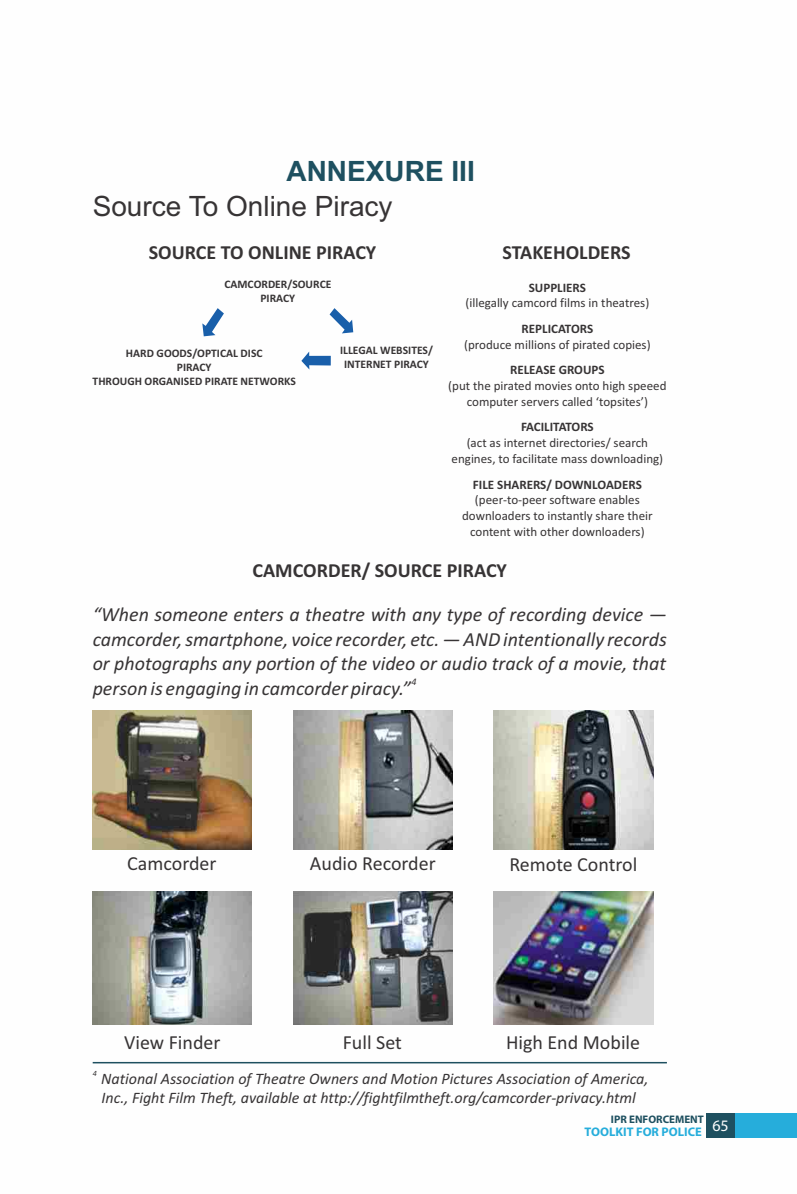
<style>
.page{position:relative;width:797px;height:1194px;background:#fff}
.page>*{position:absolute;margin:0;border:0;box-sizing:border-box;transform-origin:0 0}
.t1{font:28px "Arial";color:#373435}
.t2{font:700 28px "Arial";color:#1e5060}
.t3{font:italic 20px/24.4px "Calibri";color:#373435;text-align:justify}
.t4{font:20px "Calibri";color:#373435}
.t5{font:700 20px "Calibri";color:#373435}
.t6{font:italic 16px/19.6px "Calibri";color:#373435}
.t7{font:16px "Myriad Pro";color:#fefefe}
.t8{font:13px/15.8px "Calibri";color:#373435;text-align:center}
.t9{font:700 13px "Calibri";color:#373435}
.t10{font:700 12.4px "Myriad Pro";color:#26addb}
.t11{font:700 11.6px/14px "Calibri";color:#373435;text-align:center}
.t12{font:700 11px "Myriad Pro";color:#1e5060}
.t13{font:italic 10px "Calibri";color:#373435}
.t14{font:italic 8px "Calibri";color:#373435}
</style>
<div class="page">
<svg style="left:329px;top:308px;width:24px;height:25px"></svg>
<svg style="left:202px;top:308px;width:22px;height:28px"></svg>
<svg style="left:301px;top:351px;width:30px;height:18px"></svg>
<img style="left:93px;top:710px;width:159px;height:139px">
<img style="left:293px;top:710px;width:159px;height:139px">
<img style="left:494px;top:710px;width:159px;height:139px">
<img style="left:93px;top:891px;width:159px;height:133px">
<img style="left:293px;top:891px;width:159px;height:133px">
<img style="left:494px;top:891px;width:159px;height:133px">
<hr style="left:93px;top:1061px;width:574px;height:2px;background:#1e5060">
<div style="left:706px;top:1113px;width:28px;height:24px;background:#1e5060"></div>
<div style="left:736px;top:1113px;width:61px;height:24px;background:#26addb"></div>
<h1 class="t2" style="left:286px;top:160px;width:190px">ANNEXURE III</h1>
<h1 class="t1" style="left:93px;top:195px;width:301px">Source To Online Piracy</h1>
<h2 class="t5" style="left:149px;top:244px;width:229px">SOURCE TO ONLINE PIRACY</h2>
<p class="t11" style="left:224px;top:278px;width:108px">CAMCORDER/SOURCE<br>PIRACY</p>
<h2 class="t5" style="left:502px;top:244px;width:129px">STAKEHOLDERS</h2>
<p class="t9" style="left:529px;top:282px;width:59px">SUPPLIERS</p>
<p class="t8" style="left:465px;top:296px;width:185px">(illegally camcord films in theatres)</p>
<p class="t9" style="left:521px;top:323px;width:73px">REPLICATORS</p>
<p class="t8" style="left:464px;top:337px;width:188px">(produce millions of pirated copies)</p>
<p class="t9" style="left:510px;top:364px;width:96px">RELEASE GROUPS</p>
<p class="t8" style="left:448px;top:379px;width:220px">(put the pirated movies onto high speeed computer servers called ‘topsites’)</p>
<p class="t9" style="left:521px;top:421px;width:74px">FACILITATORS</p>
<p class="t8" style="left:451px;top:436px;width:213px">(act as internet directories/ search engines, to facilitate mass downloading)</p>
<p class="t9" style="left:473px;top:478px;width:170px">FILE SHARERS/ DOWNLOADERS</p>
<p class="t8" style="left:462px;top:493px;width:192px">(peer-to-peer software enables downloaders to instantly share their content with other downloaders)</p>
<h2 class="t5" style="left:253px;top:562px;width:256px">CAMCORDER/ SOURCE PIRACY</h2>
<h2 class="t3" style="left:93px;top:604px;width:575px">“When someone enters a theatre with any type of recording device — camcorder, smartphone, voice recorder, etc. — AND intentionally records or photographs any portion of the video or audio track of a movie, that</h2>
<p class="t13" style="left:411px;top:677px;width:7px">4</p>
<h2 class="t3" style="left:93px;top:677px;width:320px">person is engaging in camcorder piracy.”</h2>
<p class="t11" style="left:340px;top:344px;width:94px">ILLEGAL WEBSITES/<br>INTERNET PIRACY</p>
<p class="t11" style="left:93px;top:347px;width:205px">HARD GOODS/OPTICAL DISC<br>PIRACY<br>THROUGH ORGANISED PIRATE NETWORKS</p>
<h2 class="t4" style="left:127px;top:855px;width:91px">Camcorder</h2>
<h2 class="t4" style="left:310px;top:855px;width:127px">Audio Recorder</h2>
<h2 class="t4" style="left:509px;top:855px;width:129px">Remote Control</h2>
<h2 class="t4" style="left:124px;top:1033px;width:98px">View Finder</h2>
<h2 class="t4" style="left:343px;top:1033px;width:61px">Full Set</h2>
<h2 class="t4" style="left:506px;top:1033px;width:136px">High End Mobile</h2>
<p class="t14" style="left:93px;top:1069px;width:6px">4</p>
<p class="t6" style="left:101px;top:1069px;width:549px">National Association of Theatre Owners and Motion Pictures Association of America,<br>Inc., Fight Film Theft, available at http://fightfilmtheft.org/camcorder-privacy.html</p>
<p class="t12" style="left:611px;top:1114px;width:94px">IPR ENFORCEMENT</p>
<p class="t10" style="left:584px;top:1125px;width:119px">TOOLKIT FOR POLICE</p>
<p class="t7" style="left:712px;top:1118px;width:18px">65</p>
</div>
